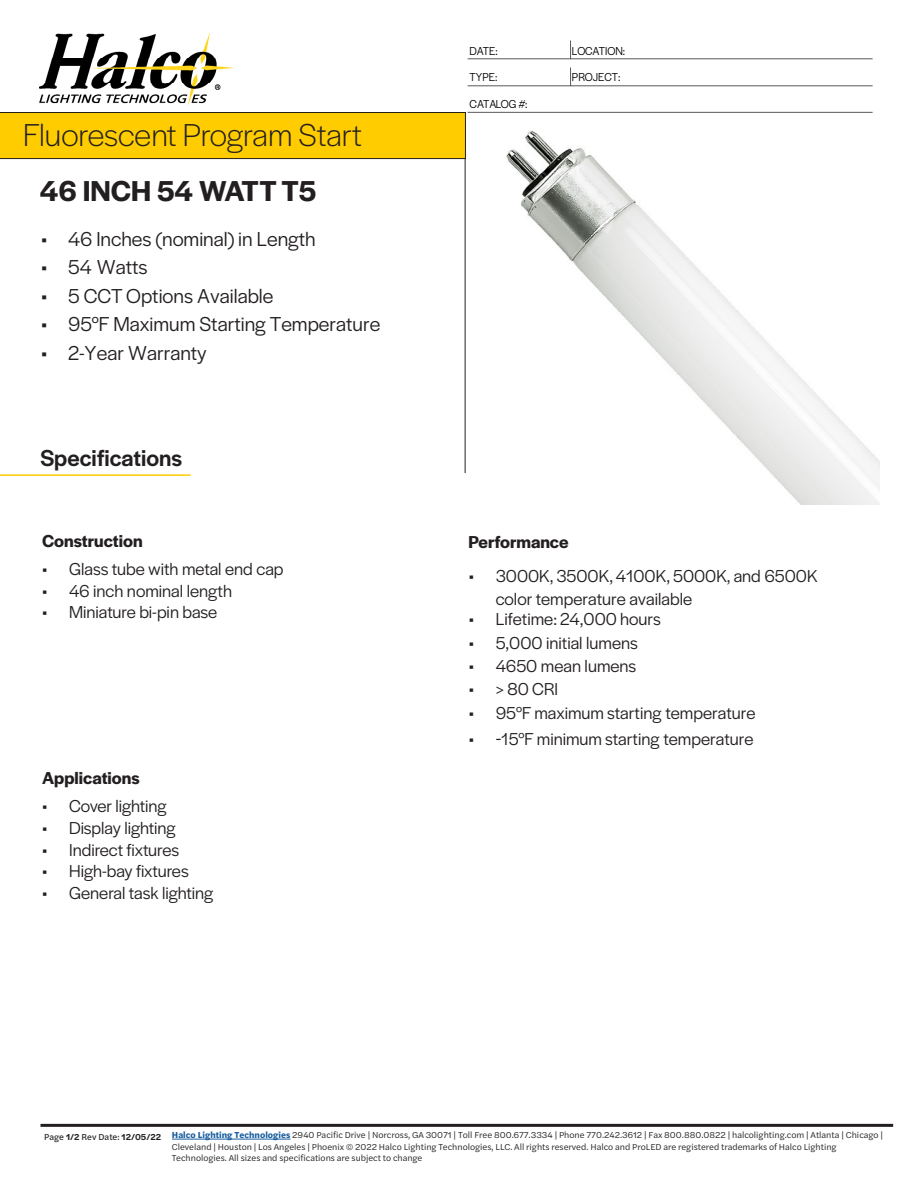
<style>
.page{position:relative;width:918px;height:1188px;background:#fff}
.page>*{position:absolute;margin:0;border:0;box-sizing:border-box;transform-origin:0 0}
.t1{font:300 33px "Halyard Display";letter-spacing:-.005em;color:#231f20}
.t2{font:600 30px "Halyard Display";color:#231f20}
.t3{font:500 24px "Halyard Display";color:#231f20}
.t4{font:21px "Halyard Display";color:#231f20}
.t5{font:18px/23.4px "Halyard Display";color:#231f20}
.t6{font:600 18px "Halyard Display";color:#231f20}
.t7{font:12px "Halyard Display";color:#000;scale:.95 1}
.t8{font:12px "Halyard Display";letter-spacing:-.02em;color:#000;scale:.95 1}
.t9{font:9px/12.8px "Halyard Text";color:#231f20}
.s1{font-size:21px}
.s2{font-style:inherit}
.s3{font-weight:600}
.s4{font-weight:700;color:#175d9e}
</style>
<div class="page">
<hr style="left:465px;top:121px;width:1px;height:352px;background:#231f20">
<div style="left:0;top:112px;width:466px;height:47px;background:#fc0"></div>
<img style="left:40px;top:33px;width:193px;height:72px">
<hr style="left:0;top:474px;width:191px;height:2px;background:#fc0">
<hr style="left:40px;top:1124px;width:853px;height:3px;background:#231f20">
<hr style="left:468px;top:59px;width:405px;height:1px;background:#59595c">
<svg style="left:570px;top:41px;width:1px;height:18px"></svg>
<hr style="left:468px;top:86px;width:405px;height:1px;background:#59595c">
<svg style="left:570px;top:68px;width:1px;height:18px"></svg>
<hr style="left:468px;top:112px;width:405px;height:1px;background:#59595c">
<img style="left:507px;top:131px;width:373px;height:373px">
<hr style="left:172px;top:1139px;width:118px;height:1px;background:#175d9e">
<p class="t1" style="left:23px;top:112px;width:340px">Fluorescent Program Start</p>
<p class="t2" style="left:40px;top:170px;width:278px">46 INCH 54 WATT T5</p>
<p class="t4" style="left:41px;top:224px;width:276px">• 46 Inches (nominal) in Length</p>
<p class="t4" style="left:41px;top:252px;width:108px">• 54 Watts</p>
<p class="t4" style="left:41px;top:281px;width:234px">• 5 CCT Options Available</p>
<p class="t4" style="left:41px;top:309px;width:341px">• 95°F Maximum Starting Temperature</p>
<p class="t4" style="left:41px;top:338px;width:167px">• 2-Year Warranty</p>
<p class="t3" style="left:40px;top:441px;width:143px">Specifications</p>
<p class="t6" style="left:42px;top:528px;width:102px">Construction</p>
<p class="t5" style="left:42px;top:557px;width:243px">• Glass tube with metal end cap</p>
<p class="t5" style="left:42px;top:578px;width:191px">• 46 inch nominal length</p>
<p class="t5" style="left:42px;top:600px;width:177px">• Miniature bi-pin base</p>
<p class="t6" style="left:42px;top:765px;width:99px">Applications</p>
<p class="t5" style="left:42px;top:794px;width:126px">• Cover lighting</p>
<p class="t5" style="left:42px;top:815px;width:135px">• Display lighting</p>
<p class="t5" style="left:42px;top:837px;width:139px">• Indirect fixtures</p>
<p class="t5" style="left:42px;top:858px;width:148px">• High-bay fixtures</p>
<p class="t5" style="left:42px;top:880px;width:173px">• General task lighting</p>
<h3 class="t7" style="left:470px;top:42px;width:31px">DATE:</h3>
<h3 class="t7" style="left:572px;top:42px;width:58px">LOCATION:</h3>
<h3 class="t7" style="left:470px;top:69px;width:31px">TYPE:</h3>
<h3 class="t7" style="left:572px;top:69px;width:53px">PROJECT:</h3>
<h3 class="t8" style="left:470px;top:95px;width:63px">CATALOG #:</h3>
<p class="t6" style="left:468px;top:529px;width:102px">Performance</p>
<p class="t5" style="left:496px;top:563px;width:323px;text-indent:-27px">• 3000K, 3500K, 4100K, 5000K, and 6500K color temperature available</p>
<p class="t5" style="left:469px;top:606px;width:194px">• Lifetime: 24,000 hours</p>
<p class="t5" style="left:469px;top:630px;width:171px">• 5,000 initial lumens</p>
<p class="t5" style="left:469px;top:653px;width:169px">• 4650 mean lumens</p>
<p class="t5" style="left:469px;top:677px;width:91px">• &gt; 80 CRI</p>
<p class="t5" style="left:469px;top:700px;width:289px">• 95°F maximum starting temperature</p>
<p class="t5" style="left:469px;top:726px;width:287px">• <span class="s1">-</span>15°F minimum starting temperature</p>
<p class="t9" style="left:172px;top:1128px;width:713px;text-indent:-128px"><span class="s2">Page</span> <span class="s3">1/2</span> <span class="s2">Rev Date:</span> <span class="s3">12/05/22</span> <span class="s4">Halco Lighting Technologies</span> 2940 Pacific Drive | Norcross, GA 30071 | Toll Free 800.677.3334 | Phone 770.242.3612 | Fax 800.880.0822 | halcolighting.com | Atlanta | Chicago |<br>Cleveland | Houston | Los Angeles | Phoenix © 2022 Halco Lighting Technologies, LLC. All rights reserved. Halco and ProLED are registered trademarks of Halco Lighting</p>
<p class="t9" style="left:172px;top:1151px;width:252px">Technologies. All sizes and specifications are subject to change</p>
</div>
